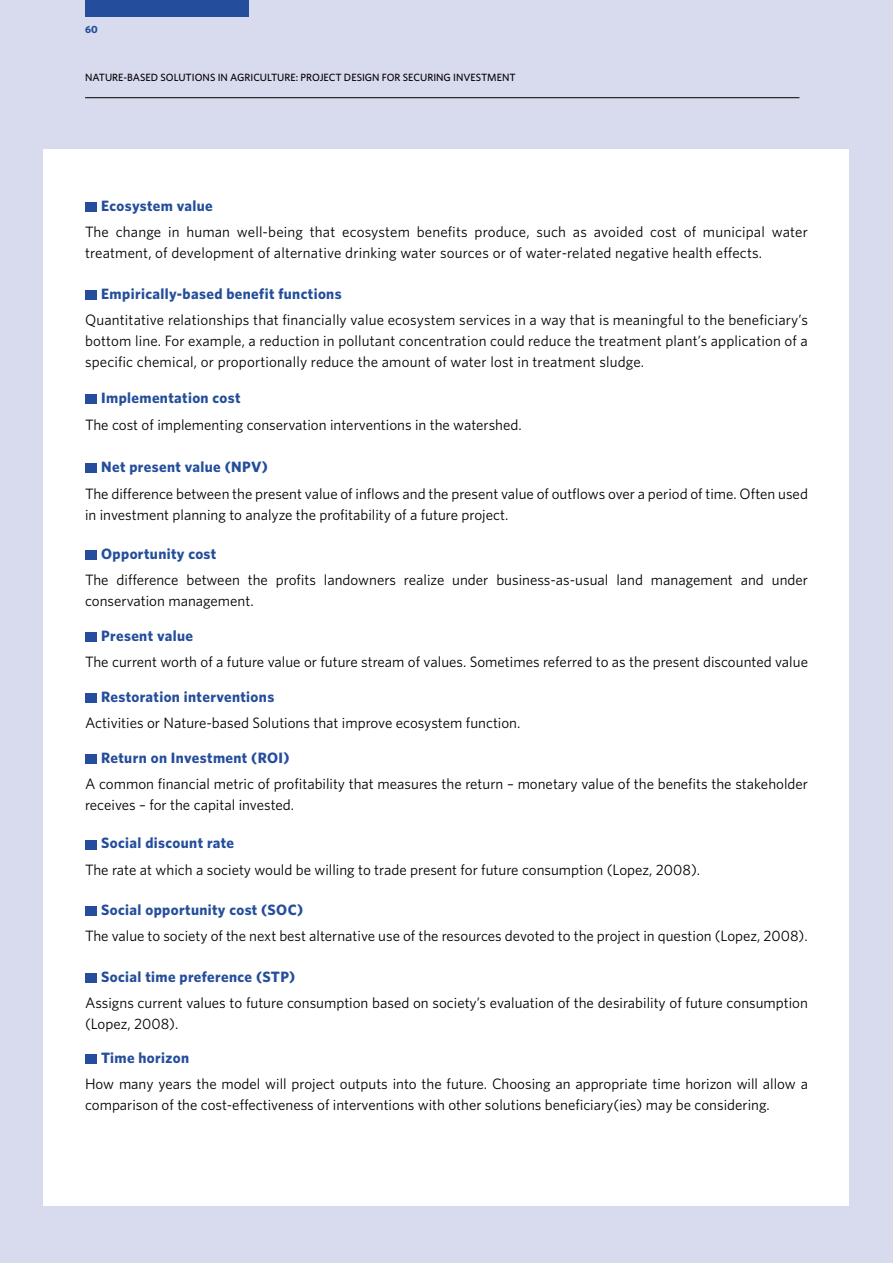
<style>
.page{position:relative;width:893px;height:1263px;background:#d8daed}
.page>*{position:absolute;margin:0;border:0;box-sizing:border-box;transform-origin:0 0}
.t1{font:15px/21px "Whitney";color:#000}
.t2{font:700 15px "Whitney";letter-spacing:.025em;color:#244e9b}
.t3{font:500 10.5px "Whitney";color:#000}
.t4{font:700 10.5px "Whitney";color:#244e9b}
</style>
<div class="page">
<div style="left:44px;top:149px;width:805px;height:1056px;background:#fff"></div>
<hr style="left:85px;top:97px;width:714px;height:1px;background:#000">
<div style="left:85px;top:0;width:163px;height:17px;background:#244e9b"></div>
<div style="left:85px;top:202px;width:11px;height:10px;background:#244e9b"></div>
<div style="left:85px;top:394px;width:11px;height:10px;background:#244e9b"></div>
<div style="left:85px;top:463px;width:11px;height:10px;background:#244e9b"></div>
<div style="left:85px;top:550px;width:11px;height:10px;background:#244e9b"></div>
<div style="left:85px;top:632px;width:11px;height:10px;background:#244e9b"></div>
<div style="left:85px;top:693px;width:11px;height:10px;background:#244e9b"></div>
<div style="left:85px;top:754px;width:11px;height:10px;background:#244e9b"></div>
<div style="left:85px;top:839px;width:11px;height:10px;background:#244e9b"></div>
<div style="left:85px;top:906px;width:11px;height:10px;background:#244e9b"></div>
<div style="left:85px;top:973px;width:11px;height:10px;background:#244e9b"></div>
<div style="left:85px;top:1054px;width:11px;height:10px;background:#244e9b"></div>
<div style="left:85px;top:290px;width:11px;height:10px;background:#244e9b"></div>
<p class="t4" style="left:85px;top:22px;width:14px">60</p>
<p class="t3" style="left:85px;top:71px;width:432px">NATURE-BASED SOLUTIONS IN AGRICULTURE: PROJECT DESIGN FOR SECURING INVESTMENT</p>
<p class="t2" style="left:101px;top:195px;width:113px">Ecosystem value</p>
<p class="t1" style="left:85px;top:221px;width:724px">The change in human well-being that ecosystem benefits produce, such as avoided cost of municipal water treatment, of development of alternative drinking water sources or of water-related negative health effects.</p>
<p class="t2" style="left:101px;top:283px;width:242px">Empirically-based benefit functions</p>
<p class="t1" style="left:85px;top:309px;width:724px;text-align:justify">Quantitative relationships that financially value ecosystem services in a way that is meaningful to the beneficiary’s bottom line. For example, a reduction in pollutant concentration could reduce the treatment plant’s application of a specific chemical, or proportionally reduce the amount of water lost in treatment sludge.</p>
<p class="t2" style="left:101px;top:388px;width:141px">Implementation cost</p>
<p class="t1" style="left:85px;top:413px;width:438px">The cost of implementing conservation interventions in the watershed.</p>
<p class="t2" style="left:101px;top:457px;width:168px">Net present value (NPV)</p>
<p class="t1" style="left:85px;top:482px;width:724px">The difference between the present value of inflows and the present value of outflows over a period of time. Often used in investment planning to analyze the profitability of a future project.</p>
<p class="t2" style="left:101px;top:544px;width:117px">Opportunity cost</p>
<p class="t1" style="left:85px;top:569px;width:724px">The difference between the profits landowners realize under business-as-usual land management and under conservation management.</p>
<p class="t2" style="left:101px;top:626px;width:93px">Present value</p>
<p class="t1" style="left:85px;top:651px;width:724px">The current worth of a future value or future stream of values. Sometimes referred to as the present discounted value</p>
<p class="t2" style="left:101px;top:687px;width:175px">Restoration interventions</p>
<p class="t1" style="left:85px;top:712px;width:437px">Activities or Nature-based Solutions that improve ecosystem function.</p>
<p class="t2" style="left:101px;top:748px;width:190px">Return on Investment (ROI)</p>
<p class="t1" style="left:85px;top:773px;width:724px">A common financial metric of profitability that measures the return – monetary value of the benefits the stakeholder receives – for the capital invested.</p>
<p class="t2" style="left:101px;top:833px;width:134px">Social discount rate</p>
<p class="t1" style="left:85px;top:859px;width:617px">The rate at which a society would be willing to trade present for future consumption (Lopez, 2008).</p>
<p class="t2" style="left:101px;top:900px;width:203px">Social opportunity cost (SOC)</p>
<p class="t1" style="left:85px;top:925px;width:724px">The value to society of the next best alternative use of the resources devoted to the project in question (Lopez, 2008).</p>
<p class="t2" style="left:101px;top:966px;width:196px">Social time preference (STP)</p>
<p class="t1" style="left:85px;top:992px;width:724px">Assigns current values to future consumption based on society’s evaluation of the desirability of future consumption (Lopez, 2008).</p>
<p class="t2" style="left:101px;top:1047px;width:89px">Time horizon</p>
<p class="t1" style="left:85px;top:1073px;width:724px">How many years the model will project outputs into the future. Choosing an appropriate time horizon will allow a comparison of the cost-effectiveness of interventions with other solutions beneficiary(ies) may be considering.</p>
</div>
